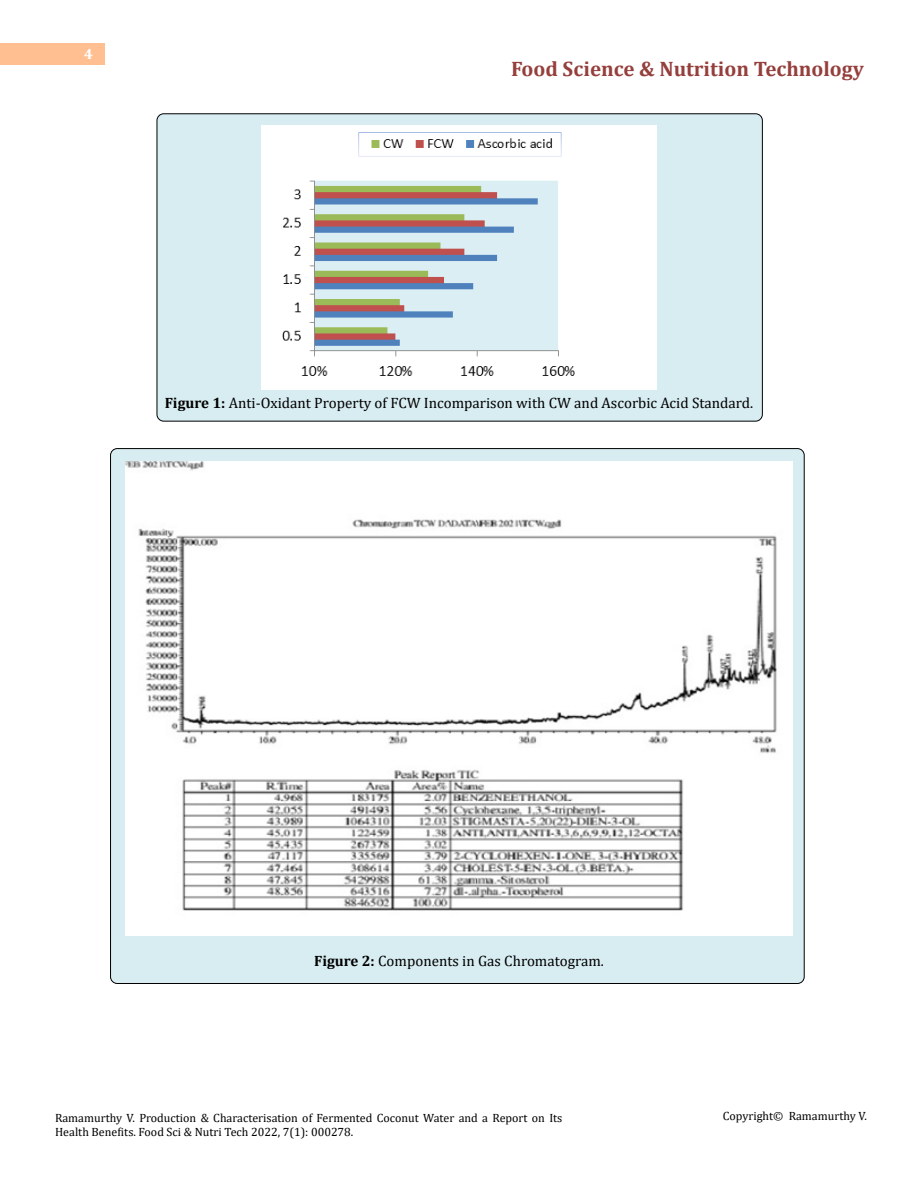
<style>
.page{position:relative;width:918px;height:1188px;background:#fff}
.page>*{position:absolute;margin:0;border:0;box-sizing:border-box;transform-origin:0 0}
.t1{font:700 21px "Cambria";color:#953f3c}
.t2{font:15px "Cambria";color:#000}
.t3{font:700 15px "Cambria";color:#fff}
.t4{font:12px/14.4px "Cambria";color:#000}
.s1{font-weight:700}
</style>
<div class="page">
<div style="left:0;top:43px;width:105px;height:21px;background:#ffbf91"></div>
<div style="left:111px;top:449px;width:693px;height:535px;background:#d8edf2;border-radius:7px"></div>
<div style="left:157px;top:114px;width:605px;height:307px;background:#d8edf2;border-radius:7px"></div>
<img style="left:261px;top:125px;width:396px;height:264px">
<img style="left:126px;top:462px;width:666px;height:473px">
<p class="t3" style="left:84px;top:44px;width:10px">4</p>
<h1 class="t1" style="left:511px;top:54px;width:354px">Food Science &amp; Nutrition Technology</h1>
<p class="t2" style="left:165px;top:394px;width:590px"><span class="s1">Figure 1:</span> Anti-Oxidant Property of FCW Incomparison with CW and Ascorbic Acid Standard.</p>
<p class="t2" style="left:314px;top:952px;width:291px"><span class="s1">Figure 2:</span> Components in Gas Chromatogram.</p>
<p class="t4" style="left:55px;top:1111px;width:509px">Ramamurthy V. Production &amp; Characterisation of Fermented Coconut Water and a Report on Its<br>Health Benefits. Food Sci &amp; Nutri Tech 2022, 7(1): 000278.</p>
<p class="t4" style="left:723px;top:1109px;width:146px">Copyright© Ramamurthy V.</p>
</div>
